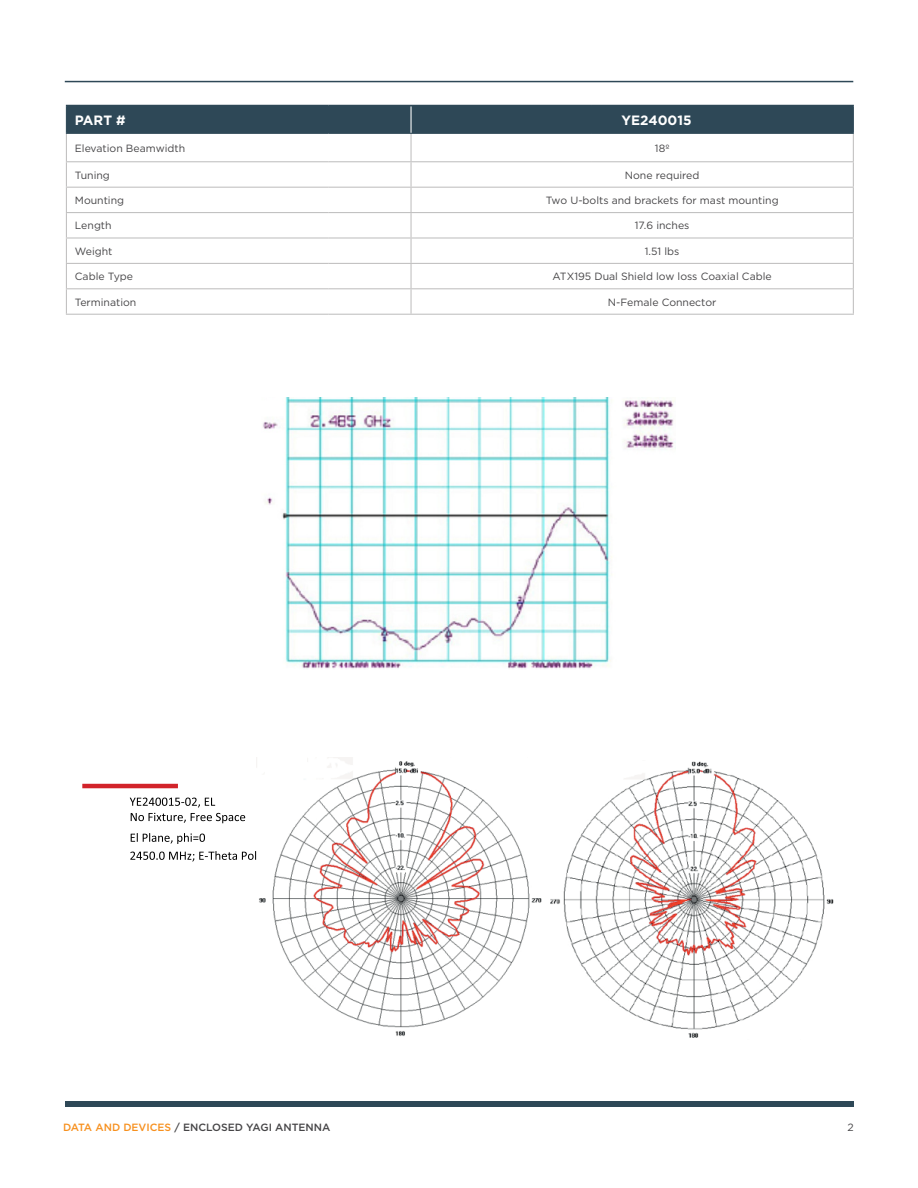
<style>
.page{position:relative;width:918px;height:1188px;background:#fff}
.page>*{position:absolute;margin:0;border:0;box-sizing:border-box;transform-origin:0 0}
.t1{font:700 13.5px "Gotham";color:#fff}
.t2{font:10.5px "Gotham";color:#464547}
.t3{font:500 10.5px "Gotham";color:#464547}
.s1{color:#f7901e}
</style>
<div class="page">
<hr style="left:65px;top:81px;width:788px;height:1px;background:#2e4857">
<div style="left:65px;top:1101px;width:788px;height:6px;background:#2e4857"></div>
<hr style="left:66px;top:314px;width:263px;height:1px;background:#c0bfbf">
<hr style="left:329px;top:314px;width:262px;height:1px;background:#c0bfbf">
<hr style="left:591px;top:314px;width:263px;height:1px;background:#c0bfbf">
<svg style="left:66px;top:106px;width:788px;height:208px"></svg>
<hr style="left:66px;top:105px;width:263px;height:1px;background:#2e4857">
<hr style="left:329px;top:105px;width:262px;height:1px;background:#2e4857">
<hr style="left:591px;top:105px;width:263px;height:1px;background:#2e4857">
<img style="left:263px;top:398px;width:412px;height:271px">
<img style="left:256px;top:758px;width:286px;height:278px">
<img style="left:550px;top:761px;width:284px;height:277px">
<svg style="left:130px;top:798px;width:115px;height:25px"></svg>
<svg style="left:131px;top:833px;width:74px;height:11px"></svg>
<svg style="left:130px;top:851px;width:126px;height:11px"></svg>
<hr style="left:82px;top:784px;width:96px;height:4px;background:#d2232a">
<p class="t1" style="left:75px;top:111px;width:52px">PART #</p>
<p class="t1" style="left:621px;top:111px;width:72px">YE240015</p>
<p class="t2" style="left:75px;top:141px;width:112px">Elevation Beamwidth</p>
<p class="t2" style="left:655px;top:141px;width:16px">18º</p>
<p class="t2" style="left:75px;top:168px;width:37px">Tuning</p>
<p class="t2" style="left:625px;top:168px;width:76px">None required</p>
<p class="t2" style="left:75px;top:194px;width:51px">Mounting</p>
<p class="t2" style="left:546px;top:194px;width:234px">Two U-bolts and brackets for mast mounting</p>
<p class="t2" style="left:75px;top:219px;width:38px">Length</p>
<p class="t2" style="left:635px;top:219px;width:56px">17.6 inches</p>
<p class="t2" style="left:75px;top:244px;width:39px">Weight</p>
<p class="t2" style="left:645px;top:244px;width:36px">1.51 lbs</p>
<p class="t2" style="left:75px;top:270px;width:60px">Cable Type</p>
<p class="t2" style="left:553px;top:270px;width:221px">ATX195 Dual Shield low loss Coaxial Cable</p>
<p class="t2" style="left:75px;top:295px;width:63px">Termination</p>
<p class="t2" style="left:608px;top:295px;width:110px">N-Female Connector</p>
<p class="t3" style="left:63px;top:1120px;width:269px"><span class="s1">DATA AND DEVICES</span> / ENCLOSED YAGI ANTENNA</p>
<p class="t2" style="left:848px;top:1121px;width:8px">2</p>
</div>
